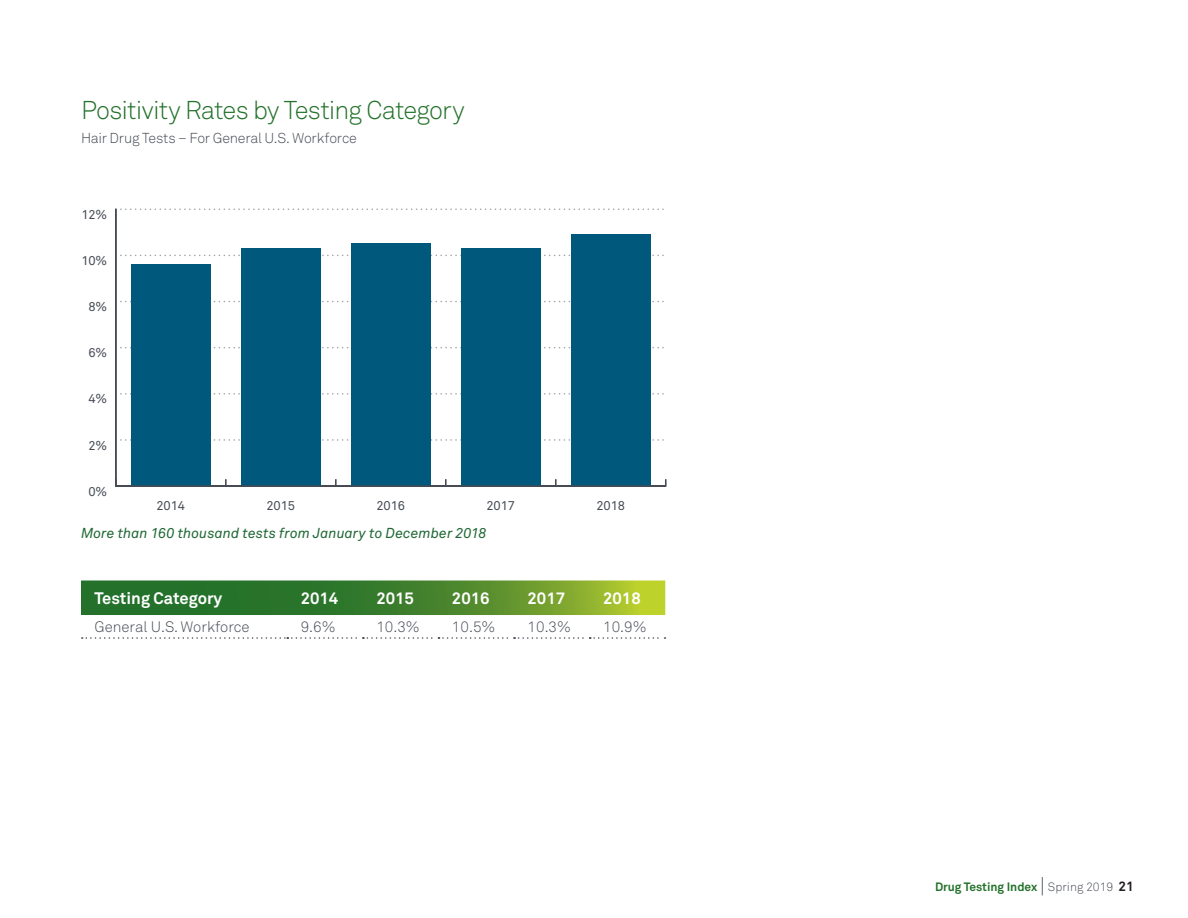
<style>
.page{position:relative;width:1188px;height:918px;background:#fff}
.page>*{position:absolute;margin:0;border:0;box-sizing:border-box;transform-origin:0 0}
.Tables_Section_Heade{font:300 25.5px "Akkurat Std";letter-spacing:-.035em;color:#23712a}
.Table_Heads{font:700 16.5px "Akkurat Std";color:#fff}
.Table_Heads-2{font:700 16.5px "Akkurat Pro";color:#fff}
.Table_Content{font:300 15px "Akkurat Std";color:#464b54}
.Table_Content-2{font:300 15px "Akkurat Pro";color:#464b54}
.Table_Note_Green_Ita{font:italic 14.25px "Akkurat Pro";color:#1f6834}
.Tables_Section_SubHe{font:300 14.25px "Akkurat Std";letter-spacing:-.015em;color:#464b54}
.t1{font:12.75px "Akkurat Std";letter-spacing:-.015em;color:#464b54}
.t2{font:700 12px "Akkurat Std";color:#23712a}
.s1{font-weight:300;font-size:21px;color:#464b54}
.s2{font-weight:300;color:#464b54}
.s3{font-size:13.5px;color:#231f20}
</style>
<div class="page">
<svg style="left:81px;top:580px;width:584px;height:35px;background:#4e8a2f"></svg>
<svg style="left:82px;top:637px;width:584px;height:2px"></svg>
<svg style="left:115px;top:208px;width:551px;height:279px"></svg>
<p class="Tables_Section_Heade" style="left:81px;top:95px;width:385px">Positivity Rates by Testing Category</p>
<p class="Tables_Section_SubHe" style="left:81px;top:129px;width:277px">Hair Drug Tests – For General U.S. Workforce</p>
<p class="t1" style="left:81px;top:207px;width:27px">12%</p>
<p class="t1" style="left:81px;top:253px;width:27px">10%</p>
<p class="t1" style="left:88px;top:299px;width:20px">8%</p>
<p class="t1" style="left:88px;top:346px;width:20px">6%</p>
<p class="t1" style="left:88px;top:392px;width:20px">4%</p>
<p class="t1" style="left:88px;top:438px;width:20px">2%</p>
<p class="t1" style="left:88px;top:484px;width:20px">0%</p>
<p class="t1" style="left:157px;top:498px;width:30px">2014</p>
<p class="t1" style="left:267px;top:498px;width:30px">2015</p>
<p class="t1" style="left:377px;top:498px;width:30px">2016</p>
<p class="t1" style="left:487px;top:498px;width:30px">2017</p>
<p class="t1" style="left:597px;top:498px;width:30px">2018</p>
<p class="Table_Note_Green_Ita" style="left:81px;top:524px;width:407px">More than 160 thousand tests from January to December 2018</p>
<p class="Table_Heads" style="left:94px;top:588px;width:129px">Testing Category</p>
<p class="Table_Heads" style="left:301px;top:588px;width:39px">2014</p>
<p class="Table_Heads-2" style="left:376px;top:588px;width:39px">2015</p>
<p class="Table_Heads-2" style="left:452px;top:588px;width:39px">2016</p>
<p class="Table_Heads-2" style="left:528px;top:588px;width:39px">2017</p>
<p class="Table_Heads-2" style="left:603px;top:588px;width:39px">2018</p>
<p class="Table_Content" style="left:94px;top:618px;width:157px">General U.S. Workforce</p>
<p class="Table_Content" style="left:301px;top:618px;width:36px">9.6%</p>
<p class="Table_Content-2" style="left:376px;top:618px;width:45px">10.3%</p>
<p class="Table_Content-2" style="left:452px;top:618px;width:45px">10.5%</p>
<p class="Table_Content-2" style="left:528px;top:618px;width:45px">10.3%</p>
<p class="Table_Content-2" style="left:603px;top:618px;width:45px">10.9%</p>
<p class="t2" style="left:935px;top:879px;width:200px">Drug Testing Index <span class="s1">|</span> <span class="s2">Spring 2019</span> <span class="s3">21</span></p>
</div>
